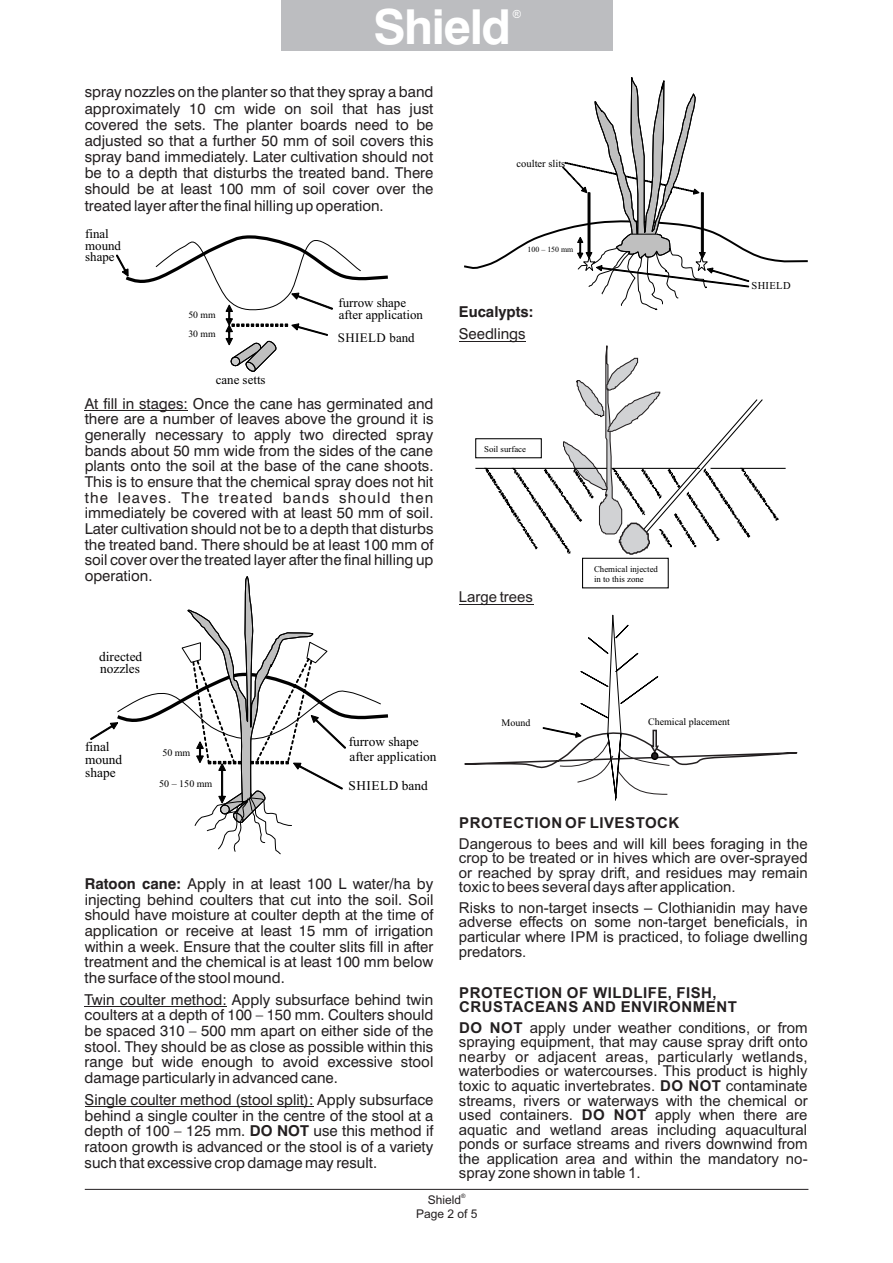
<style>
.page{position:relative;width:893px;height:1263px;background:#fff}
.page>*{position:absolute;margin:0;border:0;box-sizing:border-box;transform-origin:0 0}
.t1{font:700 48.15px "Swiss 721 BT";letter-spacing:-.03em;color:#fff}
.t2{font:15px/15.6px "Swiss 721 BT";color:#231f20;text-align:justify}
.t3{font:15px/14.5px "Arial";color:#231f20;text-align:justify}
.t4{font:700 15px/14.5px "Arial";letter-spacing:.035em;color:#231f20}
.t5{font:700 15px "Swiss 721 BT";color:#231f20}
.t6{font:13.35px/12.9px "Times New Roman";color:#000}
.t7{font:13.35px "Times New Roman";letter-spacing:.035em;color:#000}
.t8{font:12.9px/11.9px "Times New Roman";color:#000}
.t9{font:12.9px "Times New Roman";letter-spacing:.035em;color:#000}
.t10{font:12px/13.4px "Arial";color:#231f20;text-align:center}
.t11{font:11.1px "Arial";color:#fff}
.t12{font:10.5px "Times New Roman";color:#000}
.t13{font:10.05px "Times New Roman";color:#000}
.t14{font:9.75px "Times New Roman";color:#000}
.t15{font:8.85px/9.9px "Times New Roman";color:#000}
.t16{font:7.95px "Times New Roman";color:#000}
.t17{font:6px "Arial";color:#231f20}
.s1{font-weight:700}
</style>
<div class="page">
<hr style="left:85px;top:410px;width:103px;height:1px;background:#231f20">
<hr style="left:85px;top:1006px;width:142px;height:1px;background:#231f20">
<hr style="left:85px;top:1106px;width:229px;height:1px;background:#231f20">
<hr style="left:459px;top:341px;width:67px;height:1px;background:#231f20">
<hr style="left:459px;top:604px;width:74px;height:1px;background:#231f20">
<hr style="left:85px;top:1189px;width:723px;height:1px;background:#231f20">
<div style="left:281px;top:0;width:331px;height:51px;background:#bcbdc0"></div>
<svg style="left:464px;top:20px;width:344px;height:290px"></svg>
<hr style="left:475px;top:468px;width:132px;height:1px;background:#000">
<hr style="left:710px;top:468px;width:76px;height:1px;background:#000">
<div style="left:582px;top:558px;width:87px;height:30px;border:1px solid #000"></div>
<svg style="left:485px;top:345px;width:294px;height:210px"></svg>
<div style="left:475px;top:438px;width:67px;height:20px;border:1px solid #000"></div>
<hr style="left:613px;top:468px;width:87px;height:1px;background:#000">
<svg style="left:116px;top:235px;width:272px;height:137px"></svg>
<svg style="left:90px;top:576px;width:299px;height:279px"></svg>
<svg style="left:464px;top:615px;width:334px;height:186px"></svg>
<h1 class="t1" style="left:373px;top:8px;width:139px">Shield</h1>
<p class="t11" style="left:513px;top:10px;width:10px">®</p>
<p class="t2" style="left:85px;top:85px;width:350px;line-height:16.2px">spray nozzles on the planter so that they spray a band approximately 10 cm wide on soil that has just covered the sets. The planter boards need to be adjusted so that a further 50 mm of soil covers this spray band immediately. Later cultivation should not be to a depth that disturbs the treated band. There should be at least 100 mm of soil cover over the treated layer after the final hilling up operation.</p>
<p class="t8" style="left:85px;top:229px;width:37px">final mound shape</p>
<p class="t14" style="left:188px;top:311px;width:29px">50 mm</p>
<p class="t14" style="left:188px;top:330px;width:29px">30 mm</p>
<p class="t8" style="left:216px;top:375px;width:51px">cane setts</p>
<p class="t8" style="left:338px;top:298px;width:86px">furrow shape after application</p>
<p class="t9" style="left:338px;top:333px;width:78px">SHIELD band</p>
<p class="t2" style="left:85px;top:397px;width:350px">At fill in stages: Once the cane has germinated and there are a number of leaves above the ground it is generally necessary to apply two directed spray bands about 50 mm wide from the sides of the cane plants onto the soil at the base of the cane shoots.<br>This is to ensure that the chemical spray does not hit the leaves. The treated bands should then immediately be covered with at least 50 mm of soil.<br>Later cultivation should not be to a depth that disturbs the treated band. There should be at least 100 mm of soil cover over the treated layer after the final hilling up operation.</p>
<p class="t6" style="left:99px;top:652px;width:44px;line-height:11.4px">directed nozzles</p>
<p class="t6" style="left:85px;top:742px;width:39px">final mound shape</p>
<p class="t13" style="left:162px;top:749px;width:30px">50 mm</p>
<p class="t13" style="left:159px;top:780px;width:55px">50 – 150 mm</p>
<p class="t6" style="left:349px;top:735px;width:89px;line-height:15.3px">furrow shape after application</p>
<p class="t7" style="left:349px;top:781px;width:81px">SHIELD band</p>
<p class="t2" style="left:85px;top:877px;width:350px"><span class="s1">Ratoon cane:</span> Apply in at least 100 L water/ha by injecting behind coulters that cut into the soil. Soil should have moisture at coulter depth at the time of application or receive at least 15 mm of irrigation within a week. Ensure that the coulter slits fill in after treatment and the chemical is at least 100 mm below the surface of the stool mound.</p>
<p class="t2" style="left:85px;top:993px;width:350px">Twin coulter method: Apply subsurface behind twin coulters at a depth of 100 – 150 mm. Coulters should be spaced 310 – 500 mm apart on either side of the stool. They should be as close as possible within this range but wide enough to avoid excessive stool damage particularly in advanced cane.</p>
<p class="t2" style="left:85px;top:1093px;width:350px">Single coulter method (stool split): Apply subsurface behind a single coulter in the centre of the stool at a depth of 100 – 125 mm. <span class="s1">DO NOT</span> use this method if ratoon growth is advanced or the stool is of a variety such that excessive crop damage may result.</p>
<p class="t12" style="left:517px;top:160px;width:50px">coulter slits</p>
<p class="t16" style="left:528px;top:246px;width:47px">100 – 150 mm</p>
<p class="t5" style="left:459px;top:306px;width:76px">Eucalypts:</p>
<p class="t2" style="left:459px;top:328px;width:68px">Seedlings</p>
<p class="t15" style="left:484px;top:445px;width:43px">Soil surface</p>
<p class="t12" style="left:751px;top:281px;width:41px">SHIELD</p>
<p class="t3" style="left:459px;top:591px;width:76px">Large trees</p>
<p class="t15" style="left:594px;top:565px;width:65px">Chemical injected in to this zone</p>
<p class="t13" style="left:502px;top:719px;width:30px">Mound</p>
<p class="t13" style="left:648px;top:718px;width:83px">Chemical placement</p>
<p class="t4" style="left:459px;top:817px;width:222px">PROTECTION OF LIVESTOCK</p>
<p class="t3" style="left:459px;top:837px;width:350px">Dangerous to bees and will kill bees foraging in the crop to be treated or in hives which are over-sprayed or reached by spray drift, and residues may remain toxic to bees several days after application.</p>
<p class="t3" style="left:459px;top:902px;width:350px">Risks to non-target insects – Clothianidin may have adverse effects on some non-target beneficials, in particular where IPM is practiced, to foliage dwelling predators.</p>
<p class="t4" style="left:459px;top:986px;width:279px">PROTECTION OF WILDLIFE, FISH,<br>CRUSTACEANS AND ENVIRONMENT</p>
<p class="t3" style="left:459px;top:1021px;width:350px"><span class="s1">DO NOT</span> apply under weather conditions, or from spraying equipment, that may cause spray drift onto nearby or adjacent areas, particularly wetlands, waterbodies or watercourses. This product is highly toxic to aquatic invertebrates. <span class="s1">DO NOT</span> contaminate streams, rivers or waterways with the chemical or used containers. <span class="s1">DO NOT</span> apply when there are aquatic and wetland areas including aquacultural ponds or surface streams and rivers downwind from the application area and within the mandatory no&shy;spray zone shown in table 1.</p>
<p class="t17" style="left:461px;top:1194px;width:6px">®</p>
<p class="t10" style="left:416px;top:1194px;width:63px">Shield<br>Page 2 of 5</p>
</div>
